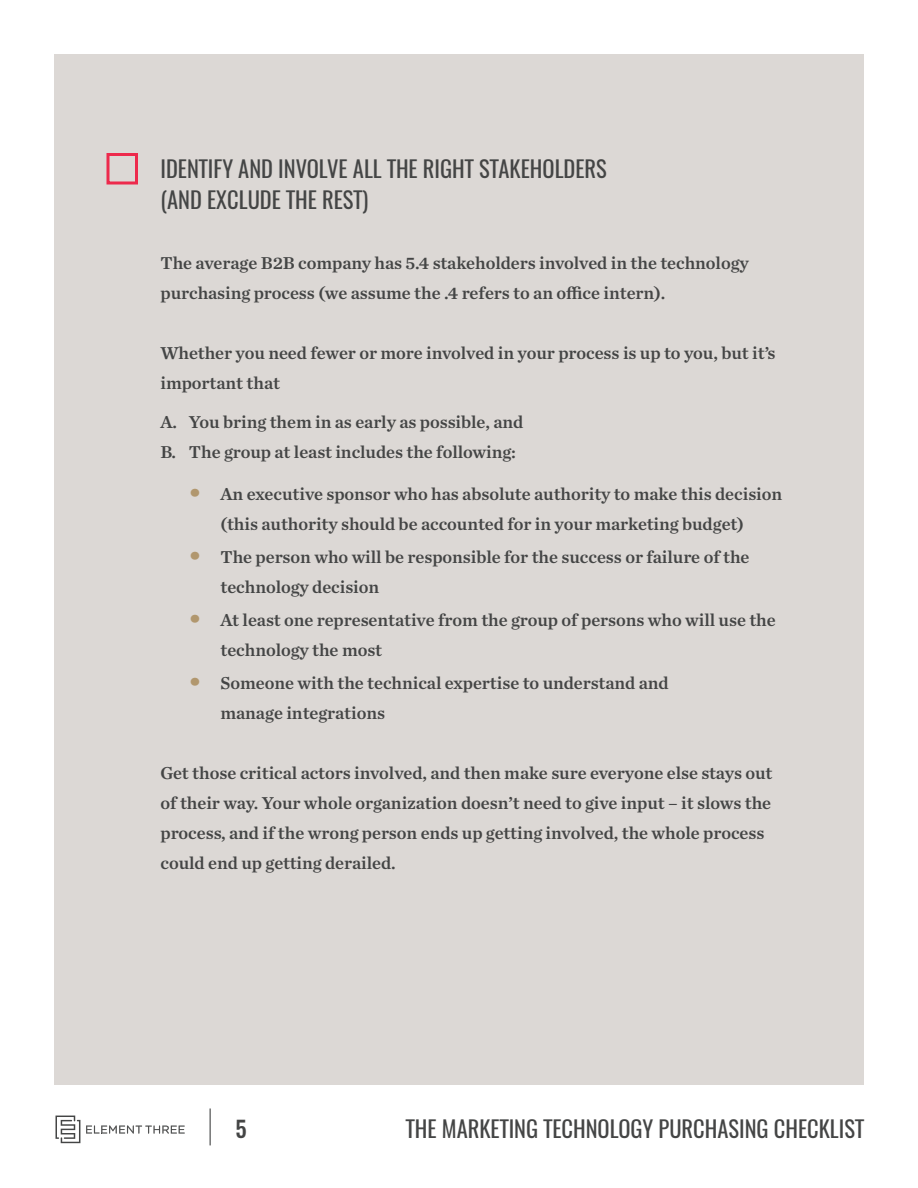
<style>
.page{position:relative;width:918px;height:1188px;background:#fff}
.page>*{position:absolute;margin:0;border:0;box-sizing:border-box;transform-origin:0 0}
.t1{font:700 45px "Chronicle Text G1";color:#b1976e}
.t2{font:22.5px/31.5px "Oswald";color:#444545}
.t3{font:500 22.5px "Oswald";color:#444545}
.t4{font:18px/30px "Chronicle Text G1 Semi";letter-spacing:-.005em;color:#444545}
</style>
<div class="page">
<div style="left:54px;top:54px;width:810px;height:1030px;background:#dcd8d5"></div>
<hr style="left:210px;top:1108px;width:1px;height:37px;background:#444545">
<svg style="left:56px;top:1116px;width:24px;height:27px"></svg>
<svg style="left:86px;top:1125px;width:99px;height:9px"></svg>
<div style="left:106px;top:153px;width:32px;height:31px;border:3px solid #ed2a4c"></div>
<p class="t2" style="left:160px;top:153px;width:448px">IDENTIFY AND INVOLVE ALL THE RIGHT STAKEHOLDERS (AND EXCLUDE THE REST)</p>
<p class="t4" style="left:160px;top:247px;width:590px">The average B2B company has 5.4 stakeholders involved in the technology purchasing process (we assume the .4 refers to an office intern).</p>
<p class="t4" style="left:160px;top:337px;width:617px">Whether you need fewer or more involved in your process is up to you, but it’s important that</p>
<p class="t4" style="left:160px;top:406px;width:364px">A. You bring them in as early as possible, and<br>B. The group at least includes the following:</p>
<h1 class="t1" style="left:189px;top:444px;width:14px">.</h1>
<p class="t4" style="left:220px;top:478px;width:563px">An executive sponsor who has absolute authority to make this decision (this authority should be accounted for in your marketing budget)</p>
<h1 class="t1" style="left:189px;top:507px;width:14px">.</h1>
<p class="t4" style="left:220px;top:541px;width:531px">The person who will be responsible for the success or failure of the technology decision</p>
<h1 class="t1" style="left:189px;top:570px;width:14px">.</h1>
<p class="t4" style="left:220px;top:604px;width:557px">At least one representative from the group of persons who will use the technology the most</p>
<h1 class="t1" style="left:189px;top:633px;width:14px">.</h1>
<p class="t4" style="left:220px;top:667px;width:450px">Someone with the technical expertise to understand and manage integrations</p>
<p class="t4" style="left:161px;top:757px;width:614px">Get those critical actors involved, and then make sure everyone else stays out of their way. Your whole organization doesn’t need to give input – it slows the process, and if the wrong person ends up getting involved, the whole process could end up getting derailed.</p>
<p class="t3" style="left:236px;top:1113px;width:13px">5</p>
<p class="t2" style="left:406px;top:1113px;width:460px">THE MARKETING TECHNOLOGY PURCHASING CHECKLIST</p>
</div>
